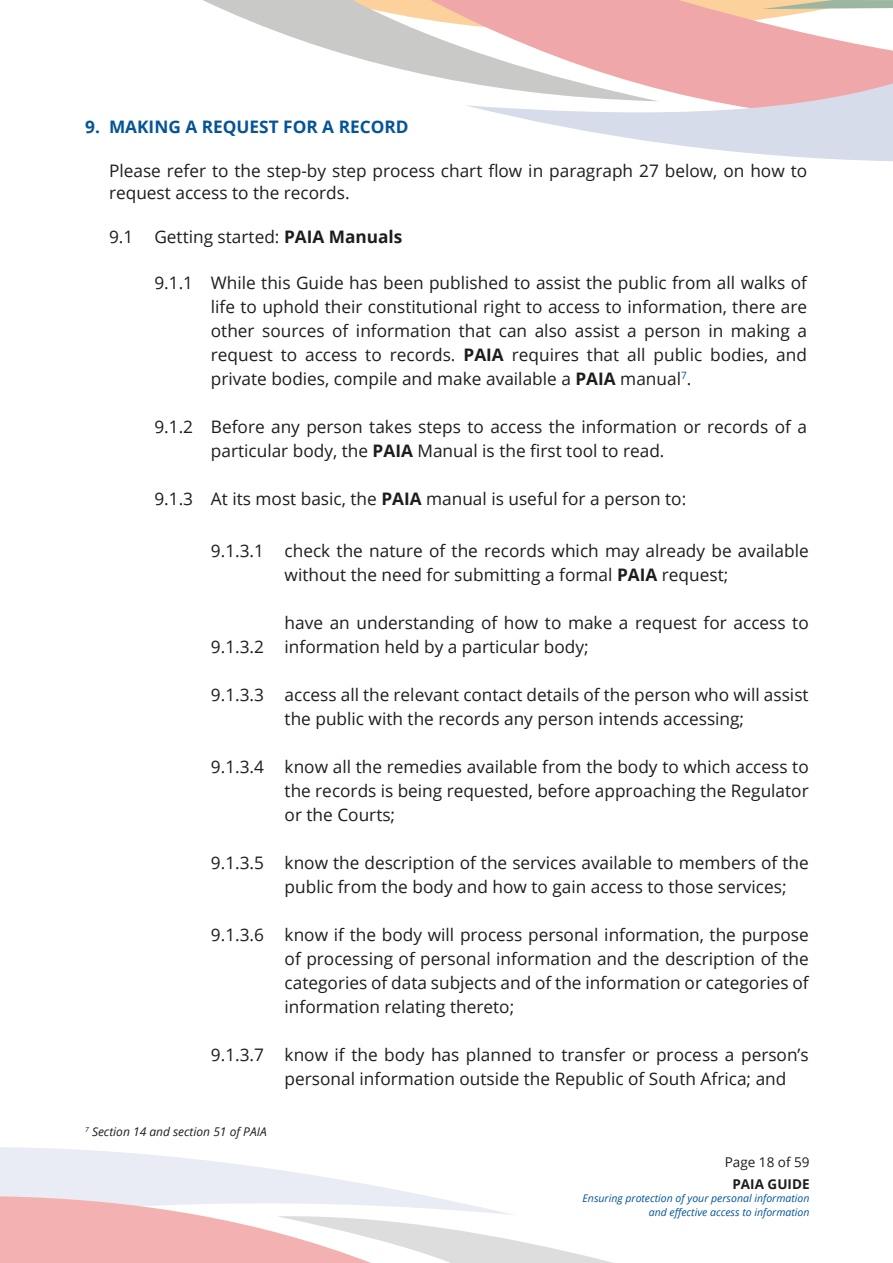
<style>
.page{position:relative;width:893px;height:1263px;background:#fff}
.page>*{position:absolute;margin:0;border:0;box-sizing:border-box;transform-origin:0 0}
.t1{font:17.25px/24px "Open Sans";color:#1d1d1b}
.t2{font:700 17.25px "Open Sans";color:#055497}
.t3{font:13.5px "Open Sans";color:#1d1d1b}
.t4{font:700 13.5px "Open Sans";color:#1d1d1b}
.t5{font:italic 12px "Open Sans";color:#1d1d1b}
.t6{font:italic 10.5px/13.5px "Open Sans";color:#035496;text-align:right}
.s1{font-weight:700}
</style>
<div class="page">
<svg style="left:0;top:1147px;width:614px;height:116px"></svg>
<svg style="left:659px;top:0;width:234px;height:83px;fill:#efa7a9"></svg>
<svg style="left:203px;top:0;width:456px;height:83px"></svg>
<svg style="left:466px;top:83px;width:427px;height:78px"></svg>
<p class="t2" style="left:85px;top:114px;width:325px">9. MAKING A REQUEST FOR A RECORD</p>
<p class="t1" style="left:109px;top:159px;width:700px;line-height:22.5px">Please refer to the step-by step process chart flow in paragraph 27 below, on how to request access to the records.</p>
<p class="t1" style="left:154px;top:224px;width:250px">Getting started: <span class="s1">PAIA Manuals</span></p>
<p class="t1" style="left:109px;top:224px;width:26px">9.1</p>
<p class="t1" style="left:154px;top:270px;width:40px">9.1.1</p>
<p class="t1" style="left:154px;top:414px;width:40px">9.1.2</p>
<p class="t1" style="left:154px;top:486px;width:40px">9.1.3</p>
<p class="t1" style="left:211px;top:270px;width:598px;text-align:justify">While this Guide has been published to assist the public from all walks of life to uphold their constitutional right to access to information, there are other sources of information that can also assist a person in making a request to access to records. <span class="s1">PAIA</span> requires that all public bodies, and private bodies, compile and make available a <span class="s1">PAIA</span> manual<sup>7</sup>.</p>
<p class="t1" style="left:211px;top:414px;width:598px">Before any person takes steps to access the information or records of a particular body, the <span class="s1">PAIA</span> Manual is the first tool to read.</p>
<p class="t1" style="left:211px;top:486px;width:477px">At its most basic, the <span class="s1">PAIA</span> manual is useful for a person to:</p>
<p class="t1" style="left:211px;top:539px;width:55px">9.1.3.1</p>
<p class="t1" style="left:285px;top:539px;width:526px">check the nature of the records which may already be available without the need for submitting a formal <span class="s1">PAIA</span> request;</p>
<p class="t1" style="left:285px;top:611px;width:526px">have an understanding of how to make a request for access to information held by a particular body;</p>
<p class="t1" style="left:285px;top:683px;width:526px">access all the relevant contact details of the person who will assist the public with the records any person intends accessing;</p>
<p class="t1" style="left:285px;top:755px;width:526px;text-align:justify">know all the remedies available from the body to which access to the records is being requested, before approaching the Regulator or the Courts;</p>
<p class="t1" style="left:285px;top:851px;width:526px">know the description of the services available to members of the public from the body and how to gain access to those services;</p>
<p class="t1" style="left:285px;top:923px;width:526px;text-align:justify">know if the body will process personal information, the purpose of processing of personal information and the description of the categories of data subjects and of the information or categories of information relating thereto;</p>
<p class="t1" style="left:285px;top:1043px;width:526px">know if the body has planned to transfer or process a person’s personal information outside the Republic of South Africa; and</p>
<p class="t1" style="left:211px;top:635px;width:55px">9.1.3.2</p>
<p class="t1" style="left:211px;top:683px;width:55px">9.1.3.3</p>
<p class="t1" style="left:211px;top:755px;width:55px">9.1.3.4</p>
<p class="t1" style="left:211px;top:851px;width:55px">9.1.3.5</p>
<p class="t1" style="left:211px;top:923px;width:55px">9.1.3.6</p>
<p class="t1" style="left:211px;top:1043px;width:55px">9.1.3.7</p>
<p class="t5" style="left:85px;top:1124px;width:183px"><sup>7</sup> Section 14 and section 51 of PAIA</p>
<p class="t3" style="left:725px;top:1152px;width:86px">Page 18 of 59</p>
<p class="t4" style="left:732px;top:1174px;width:79px">PAIA GUIDE</p>
<p class="t6" style="left:583px;top:1191px;width:228px">Ensuring protection of your personal information and effective access to information</p>
</div>
